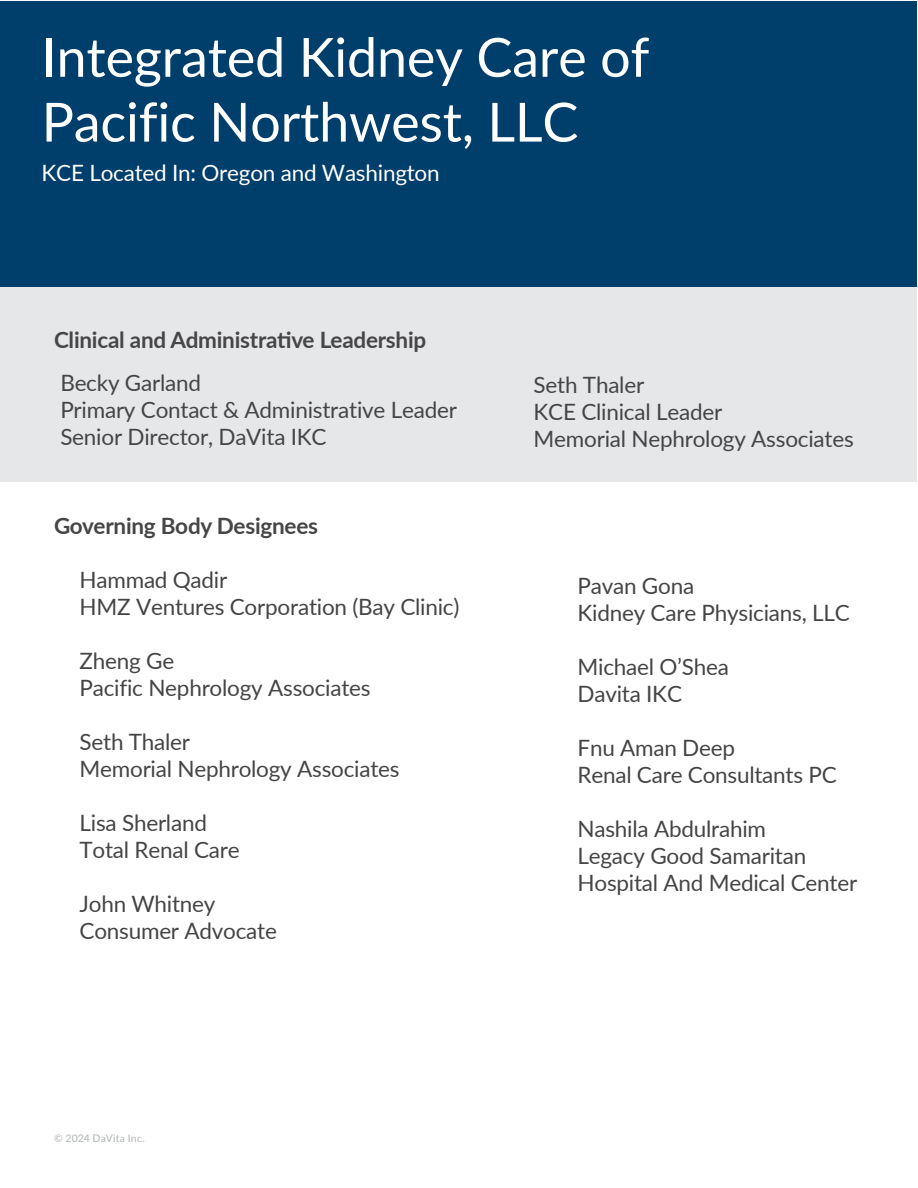
<style>
.page{position:relative;width:918px;height:1188px;background:#fff}
.page>*{position:absolute;margin:0;border:0;box-sizing:border-box;transform-origin:0 0}
.t1{font:54px/64.8px "Lato";letter-spacing:-.005em;color:#fff}
.t2{font:22.5px/27px "Lato";letter-spacing:-.01em;color:#454547}
.t3{font:700 22.5px "Lato";letter-spacing:-.01em;color:#464547}
.t4{font:22.5px "Lato";letter-spacing:-.01em;color:#fff}
.t5{font:10.5px "Lato";letter-spacing:.015em;color:#b1b4b6}
</style>
<div class="page">
<div style="left:1px;top:1px;width:916px;height:286px;background:#003e6b"></div>
<div style="left:1px;top:287px;width:916px;height:195px;background:#e6e7e8"></div>
<h1 class="t1" style="left:42px;top:22px;width:609px">Integrated Kidney Care of<br>Pacific Northwest, LLC</h1>
<p class="t4" style="left:42px;top:157px;width:400px">KCE Located In: Oregon and Washington</p>
<p class="t3" style="left:54px;top:323px;width:374px">Clinical and Administrative Leadership</p>
<p class="t2" style="left:60px;top:368px;width:398px">Becky Garland<br>Primary Contact &amp; Administrative Leader<br>Senior Director, DaVita IKC</p>
<p class="t2" style="left:534px;top:370px;width:322px">Seth Thaler<br>KCE Clinical Leader<br>Memorial Nephrology Associates</p>
<p class="t3" style="left:54px;top:510px;width:266px">Governing Body Designees</p>
<p class="t2" style="left:80px;top:565px;width:381px">Hammad Qadir<br>HMZ Ventures Corporation (Bay Clinic)</p>
<p class="t2" style="left:80px;top:646px;width:293px">Zheng Ge<br>Pacific Nephrology Associates</p>
<p class="t2" style="left:80px;top:727px;width:322px">Seth Thaler<br>Memorial Nephrology Associates</p>
<p class="t2" style="left:80px;top:808px;width:162px">Lisa Sherland<br>Total Renal Care</p>
<p class="t2" style="left:80px;top:889px;width:199px">John Whitney<br>Consumer Advocate</p>
<p class="t5" style="left:54px;top:1131px;width:92px">© 2024 DaVita Inc.</p>
<p class="t2" style="left:578px;top:572px;width:274px">Pavan Gona<br>Kidney Care Physicians, LLC</p>
<p class="t2" style="left:578px;top:653px;width:153px">Michael O’Shea<br>Davita IKC</p>
<p class="t2" style="left:578px;top:734px;width:261px">Fnu Aman Deep<br>Renal Care Consultants PC</p>
<p class="t2" style="left:578px;top:815px;width:281px">Nashila Abdulrahim<br>Legacy Good Samaritan<br>Hospital And Medical Center</p>
</div>
